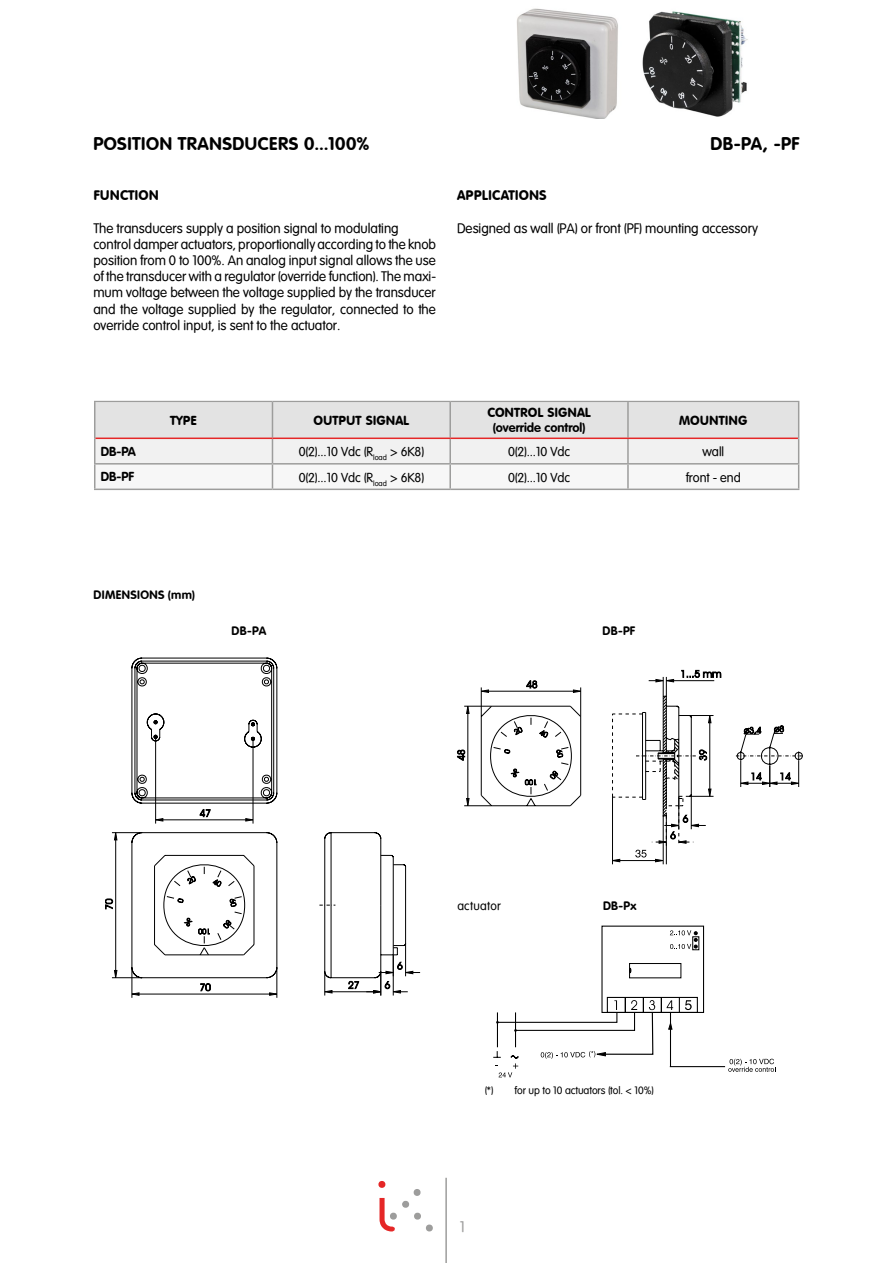
<style>
.page{position:relative;width:893px;height:1263px;background:#fff}
.page>*{position:absolute;margin:0;border:0;box-sizing:border-box;transform-origin:0 0}
.t1{font:700 18px "VAG Rounded";letter-spacing:.025em;color:#000}
.t2{font:15px "VAG Rounded Lt Normal";color:#9d9d9c}
.t3{font:13.5px/16.2px "VAG Rounded Lt Normal";color:#000}
.t4{font:13.5px "VAG Rounded BT";color:#000}
.t5{font:12.75px "VAG Rounded Lt Normal";color:#000}
.t6{font:12.75px "VAG Rounded BT";color:#000}
.t7{font:700 12.75px "VAG Rounded";color:#000}
.t8{font:700 12px "VAG Rounded";letter-spacing:.025em;color:#000}
.t9{font:12px "VAG Rounded Lt Normal";letter-spacing:.025em;color:#000}
.t10{font:10.5px "VAG Rounded Lt Normal";color:#000}
</style>
<div class="page">
<hr style="left:445px;top:1178px;width:2px;height:85px;background:#9d9d9c">
<svg style="left:378px;top:1181px;width:55px;height:51px"></svg>
<img style="left:517px;top:8px;width:101px;height:111px">
<img style="left:642px;top:11px;width:106px;height:106px">
<svg style="left:95px;top:402px;width:704px;height:87px"></svg>
<hr style="left:94px;top:489px;width:178px;height:1px;background:#9d9d9c">
<hr style="left:272px;top:489px;width:178px;height:1px;background:#9d9d9c">
<hr style="left:450px;top:489px;width:178px;height:1px;background:#9d9d9c">
<hr style="left:628px;top:489px;width:171px;height:1px;background:#9d9d9c">
<hr style="left:95px;top:438px;width:177px;height:1px;background:#e52727">
<hr style="left:272px;top:438px;width:178px;height:1px;background:#e52727">
<hr style="left:450px;top:438px;width:178px;height:1px;background:#e52727">
<hr style="left:628px;top:438px;width:170px;height:1px;background:#e52727">
<div style="left:92px;top:399px;width:725px;height:149px;border:2px solid #fff"></div>
<svg style="left:132px;top:658px;width:250px;height:320px"></svg>
<svg style="left:135px;top:661px;width:139px;height:139px"></svg>
<svg style="left:114px;top:970px;width:3px;height:9px"></svg>
<svg style="left:114px;top:833px;width:3px;height:7px"></svg>
<svg style="left:105px;top:898px;width:8px;height:11px"></svg>
<hr style="left:115px;top:840px;width:1px;height:130px;background:#000">
<hr style="left:112px;top:832px;width:30px;height:1px;background:#000">
<hr style="left:112px;top:977px;width:30px;height:1px;background:#000">
<svg style="left:131px;top:992px;width:8px;height:4px"></svg>
<hr style="left:139px;top:994px;width:131px;height:1px;background:#000">
<hr style="left:277px;top:967px;width:1px;height:31px;background:#000">
<hr style="left:132px;top:967px;width:1px;height:31px;background:#000">
<svg style="left:154px;top:851px;width:266px;height:145px"></svg>
<svg style="left:153px;top:818px;width:10px;height:3px"></svg>
<svg style="left:245px;top:818px;width:10px;height:3px"></svg>
<svg style="left:200px;top:809px;width:11px;height:8px"></svg>
<hr style="left:163px;top:819px;width:83px;height:1px;background:#000">
<hr style="left:253px;top:739px;width:1px;height:84px;background:#000">
<hr style="left:155px;top:737px;width:1px;height:86px;background:#000">
<svg style="left:728px;top:1059px;width:48px;height:13px"></svg>
<svg style="left:493px;top:996px;width:205px;height:81px"></svg>
<div style="left:601px;top:925px;width:103px;height:88px;border:1px solid #000"></div>
<div style="left:629px;top:963px;width:52px;height:15px;border:1px solid #000"></div>
<div style="left:692px;top:936px;width:7px;height:14px;border:1px solid #000"></div>
<svg style="left:670px;top:930px;width:28px;height:19px"></svg>
<hr style="left:670px;top:1066px;width:55px;height:1px;background:#000">
<hr style="left:612px;top:797px;width:1px;height:67px;background:#000">
<hr style="left:666px;top:815px;width:1px;height:49px;background:#000">
<svg style="left:457px;top:670px;width:346px;height:192px"></svg>
<hr style="left:663px;top:815px;width:1px;height:49px;background:#000">
<h1 class="t1" style="left:93px;top:133px;width:278px">POSITION TRANSDUCERS 0...100%</h1>
<h1 class="t1" style="left:710px;top:133px;width:91px">DB-PA, -PF</h1>
<p class="t4" style="left:93px;top:187px;width:67px">FUNCTION</p>
<p class="t3" style="left:93px;top:220px;width:344px">The transducers supply a position signal to modulating control damper actuators, proportionally according to the knob position from 0 to 100%. An analog input signal allows the use of the transducer with a regulator (override function). The maxi&shy;mum voltage between the voltage supplied by the transducer and the voltage supplied by the regulator, connected to the override control input, is sent to the actuator.</p>
<p class="t4" style="left:457px;top:187px;width:91px">APPLICATIONS</p>
<p class="t3" style="left:457px;top:220px;width:302px">Designed as wall (PA) or front (PF) mounting accessory</p>
<p class="t6" style="left:170px;top:412px;width:28px">TYPE</p>
<p class="t6" style="left:313px;top:412px;width:97px">OUTPUT SIGNAL</p>
<p class="t6" style="left:487px;top:404px;width:105px">CONTROL SIGNAL</p>
<p class="t7" style="left:493px;top:420px;width:94px">(override control)</p>
<p class="t6" style="left:679px;top:412px;width:70px">MOUNTING</p>
<p class="t7" style="left:101px;top:444px;width:36px">DB-PA</p>
<p class="t5" style="left:299px;top:444px;width:127px">0(2)...10 Vdc (R<sub>load</sub> &gt; 6K8)</p>
<p class="t5" style="left:508px;top:444px;width:64px">0(2)...10 Vdc</p>
<p class="t5" style="left:702px;top:444px;width:23px">wall</p>
<p class="t7" style="left:101px;top:469px;width:35px">DB-PF</p>
<p class="t5" style="left:299px;top:470px;width:127px">0(2)...10 Vdc (R<sub>load</sub> &gt; 6K8)</p>
<p class="t5" style="left:508px;top:470px;width:64px">0(2)...10 Vdc</p>
<p class="t5" style="left:686px;top:470px;width:56px">front - end</p>
<p class="t8" style="left:94px;top:587px;width:103px">DIMENSIONS (mm)</p>
<p class="t8" style="left:232px;top:624px;width:36px">DB-PA</p>
<p class="t8" style="left:602px;top:624px;width:34px">DB-PF</p>
<p class="t9" style="left:457px;top:899px;width:45px">actuator</p>
<p class="t8" style="left:603px;top:899px;width:35px">DB-Px</p>
<p class="t10" style="left:485px;top:1085px;width:10px">(*)</p>
<p class="t10" style="left:515px;top:1085px;width:140px">for up to 10 actuators (tol. &lt; 10%)</p>
<p class="t2" style="left:460px;top:1218px;width:7px">1</p>
</div>
